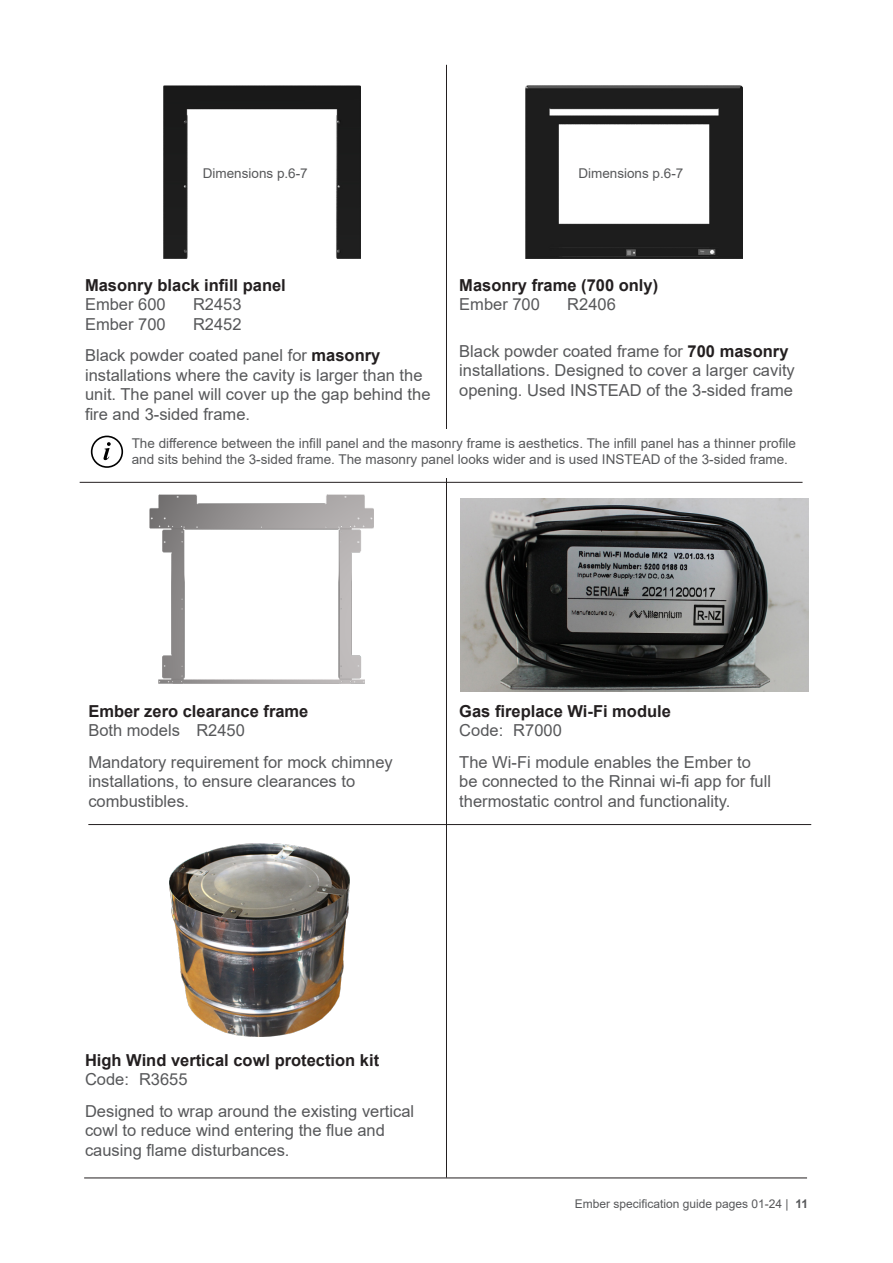
<style>
.page{position:relative;width:893px;height:1263px;background:#fff}
.page>*{position:absolute;margin:0;border:0;box-sizing:border-box;transform-origin:0 0}
.t1{font:16.5px/19.5px "Arial";color:#57585a}
.t2{font:700 16.5px "Arial";color:#231f20}
.t3{font:13.5px/16.5px "Arial";color:#57585a}
.t4{font:12px "Arial";color:#57585a}
.s1{font-weight:700;color:#231f20}
.s2{font-weight:700}
</style>
<div class="page">
<hr style="left:446px;top:65px;width:1px;height:1112px;background:#231f20">
<hr style="left:80px;top:482px;width:722px;height:1px;background:#231f20">
<img style="left:163px;top:85px;width:197px;height:174px">
<img style="left:525px;top:86px;width:217px;height:172px">
<img style="left:150px;top:494px;width:224px;height:190px">
<img style="left:461px;top:498px;width:347px;height:193px">
<img style="left:169px;top:844px;width:180px;height:193px">
<div style="left:88px;top:429px;width:723px;height:49px;background:#fff"></div>
<svg style="left:91px;top:436px;width:32px;height:32px"></svg>
<hr style="left:88px;top:824px;width:723px;height:1px;background:#231f20">
<hr style="left:84px;top:1178px;width:723px;height:1px;background:#231f20">
<p class="t3" style="left:203px;top:165px;width:107px">Dimensions p.6-7</p>
<p class="t3" style="left:578px;top:165px;width:107px">Dimensions p.6-7</p>
<p class="t2" style="left:85px;top:273px;width:202px">Masonry black infill panel</p>
<p class="t1" style="left:85px;top:295px;width:82px">Ember 600</p>
<p class="t1" style="left:193px;top:295px;width:50px">R2453</p>
<p class="t1" style="left:85px;top:314px;width:82px">Ember 700</p>
<p class="t1" style="left:193px;top:314px;width:50px">R2452</p>
<p class="t1" style="left:85px;top:346px;width:347px">Black powder coated panel for <span class="s1">masonry </span>installations where the cavity is larger than the unit. The panel will cover up the gap behind the fire and 3-sided frame.</p>
<p class="t2" style="left:459px;top:273px;width:200px">Masonry frame (700 only)</p>
<p class="t1" style="left:459px;top:295px;width:82px">Ember 700</p>
<p class="t1" style="left:567px;top:295px;width:50px">R2406</p>
<p class="t1" style="left:459px;top:341px;width:337px">Black powder coated frame for <span class="s1">700 masonry </span>installations. Designed to cover a larger cavity opening. Used INSTEAD of the 3-sided frame</p>
<p class="t3" style="left:132px;top:435px;width:666px">The difference between the infill panel and the masonry frame is aesthetics. The infill panel has a thinner profile and sits behind the 3-sided frame. The masonry panel looks wider and is used INSTEAD of the 3-sided frame.</p>
<p class="t2" style="left:88px;top:699px;width:222px">Ember zero clearance frame</p>
<p class="t1" style="left:88px;top:720px;width:158px">Both models R2450</p>
<p class="t1" style="left:88px;top:752px;width:306px">Mandatory requirement for mock chimney installations, to ensure clearances to combustibles.</p>
<p class="t2" style="left:459px;top:699px;width:213px">Gas fireplace Wi-Fi module</p>
<p class="t1" style="left:459px;top:720px;width:104px">Code: R7000</p>
<p class="t1" style="left:459px;top:752px;width:313px">The Wi-Fi module enables the Ember to be connected to the Rinnai wi-fi app for full thermostatic control and functionality.</p>
<p class="t2" style="left:85px;top:1048px;width:296px">High Wind vertical cowl protection kit</p>
<p class="t1" style="left:85px;top:1069px;width:104px">Code: R3655</p>
<p class="t1" style="left:85px;top:1101px;width:331px">Designed to wrap around the existing vertical cowl to reduce wind entering the flue and causing flame disturbances.</p>
<p class="t4" style="left:575px;top:1195px;width:235px">Ember specification guide pages 01-24 | <span class="s2">11</span></p>
</div>
